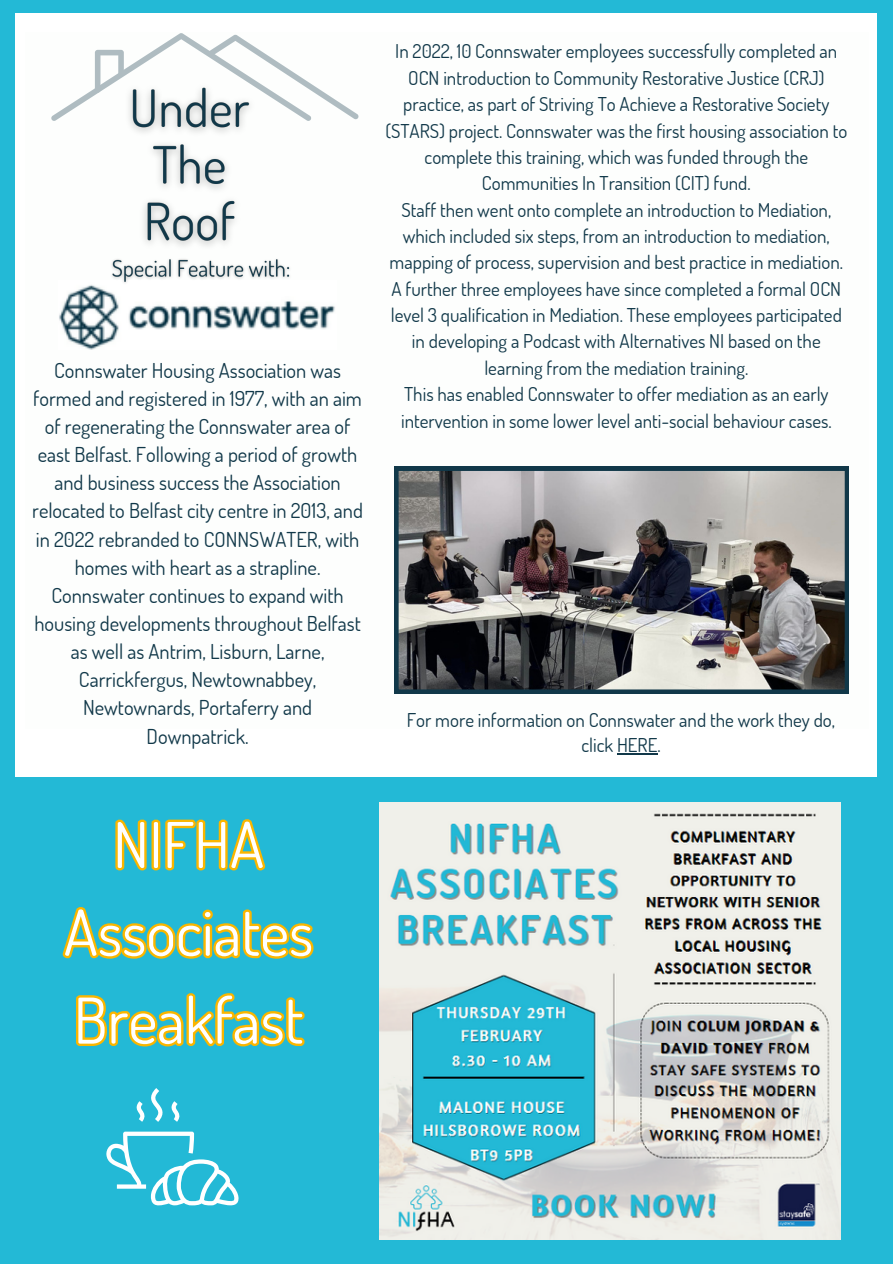
<style>
.page{position:relative;width:893px;height:1264px;background:#fff}
.page>*{position:absolute;margin:0;border:0;box-sizing:border-box;transform-origin:0 0}
.t1{font:63px/87.8px "Dosis";color:#fff;text-align:center}
.t2{font:20.55px/28.2px "Dosis";color:#113849;text-align:center}
.t3{font:19.05px/26.4px "Dosis";color:#113849;text-align:center}
</style>
<div class="page">
<div style="left:0;top:0;width:892px;height:1263px;background:#23b9d6"></div>
<div style="left:15px;top:13px;width:861px;height:763px;background:#fff"></div>
<svg style="left:51px;top:33px;width:308px;height:88px"></svg>
<img style="left:59px;top:285px;width:276px;height:64px">
<img style="left:394px;top:466px;width:454px;height:227px">
<svg style="left:106px;top:1131px;width:133px;height:73px"></svg>
<svg style="left:136px;top:1088px;width:44px;height:33px"></svg>
<img style="left:380px;top:802px;width:460px;height:437px">
<img style="left:120px;top:75px;width:143px;height:172px">
<img style="left:106px;top:259px;width:191px;height:30px">
<hr style="left:617px;top:753px;width:40px;height:1px;background:#113849">
<svg style="left:62px;top:819px;width:252px;height:228px"></svg>
<p class="t2" style="left:32px;top:355px;width:332px">Connswater Housing Association was formed and registered in 1977, with an aim of regenerating the Connswater area of east Belfast. Following a period of growth and business success the Association relocated to Belfast city centre in 2013, and in 2022 rebranded to CONNSWATER, with homes with heart as a strapline.<br>Connswater continues to expand with housing developments throughout Belfast as well as Antrim, Lisburn, Larne, Carrickfergus, Newtownabbey, Newtownards, Portaferry and Downpatrick.</p>
<p class="t3" style="left:385px;top:38px;width:463px">In 2022, 10 Connswater employees successfully completed an OCN introduction to Community Restorative Justice (CRJ) practice, as part of Striving To Achieve a Restorative Society (STARS) project. Connswater was the first housing association to complete this training, which was funded through the Communities In Transition (CIT) fund.<br>Staff then went onto complete an introduction to Mediation, which included six steps, from an introduction to mediation, mapping of process, supervision and best practice in mediation.<br>A further three employees have since completed a formal OCN level 3 qualification in Mediation. These employees participated in developing a Podcast with Alternatives NI based on the learning from the mediation training.<br>This has enabled Connswater to offer mediation as an early intervention in some lower level anti-social behaviour cases.</p>
<p class="t3" style="left:407px;top:706px;width:429px;line-height:25.8px">For more information on Connswater and the work they do, click HERE.</p>
<h1 class="t1" style="left:64px;top:799px;width:251px">NIFHA<br>Associates<br>Breakfast</h1>
</div>
